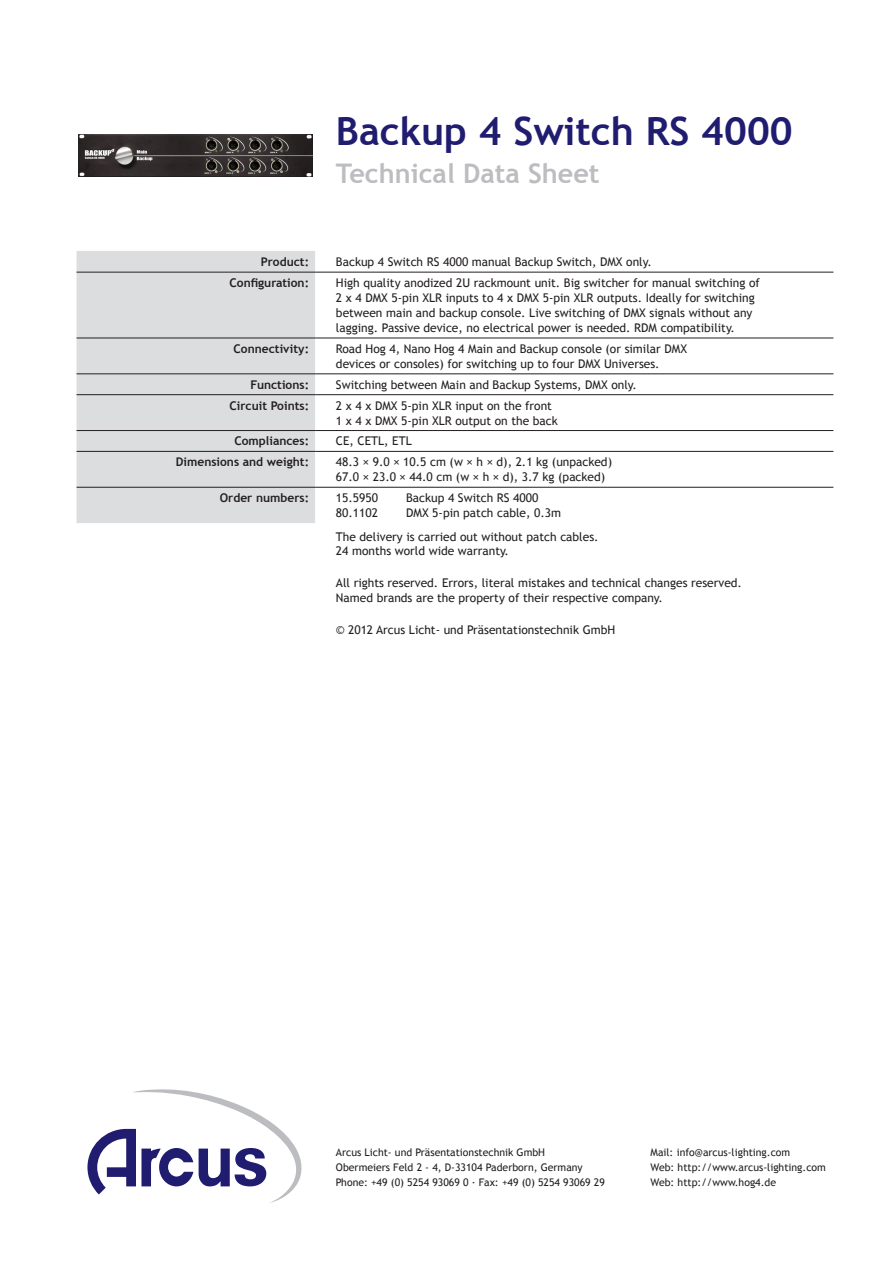
<style>
.page{position:relative;width:893px;height:1263px;background:#fff}
.page>*{position:absolute;margin:0;border:0;box-sizing:border-box;transform-origin:0 0}
.Große_Absatzüberschr{font:700 39px "Trebuchet MS";color:#201c70}
.Große_Absatzüberschr-2{font:700 27px "Trebuchet MS";color:#bcbdc0}
.Bla2{font:12px/15px "Trebuchet MS";color:#231f20}
.Abschnittstext_-_sch{font:12px/14.4px "Trebuchet MS";color:#231f20}
.Bla{font:700 12px "Trebuchet MS";color:#231f20}
.Einfache_Adresszeile{font:10.5px/15px "Trebuchet MS";color:#231f20}
</style>
<div class="page">
<svg style="left:87px;top:1089px;width:215px;height:114px"></svg>
<img style="left:79px;top:134px;width:234px;height:42px">
<div style="left:77px;top:251px;width:238px;height:272px;background:#dcdddf"></div>
<div style="left:77px;top:273px;width:238px;height:101px;background:#dcdddf"></div>
<hr style="left:77px;top:272px;width:238px;height:1px;background:#231f20">
<hr style="left:315px;top:272px;width:518px;height:1px;background:#231f20">
<hr style="left:77px;top:338px;width:238px;height:1px;background:#231f20">
<hr style="left:315px;top:338px;width:518px;height:1px;background:#231f20">
<hr style="left:77px;top:374px;width:238px;height:1px;background:#231f20">
<hr style="left:315px;top:374px;width:518px;height:1px;background:#231f20">
<hr style="left:77px;top:394px;width:238px;height:1px;background:#231f20">
<hr style="left:315px;top:394px;width:518px;height:1px;background:#231f20">
<hr style="left:77px;top:430px;width:238px;height:1px;background:#231f20">
<hr style="left:315px;top:430px;width:518px;height:1px;background:#231f20">
<hr style="left:77px;top:451px;width:238px;height:1px;background:#231f20">
<hr style="left:315px;top:451px;width:518px;height:1px;background:#231f20">
<hr style="left:77px;top:487px;width:238px;height:1px;background:#231f20">
<hr style="left:315px;top:487px;width:518px;height:1px;background:#231f20">
<p class="Große_Absatzüberschr" style="left:336px;top:106px;width:458px">Backup 4 Switch RS 4000</p>
<p class="Große_Absatzüberschr-2" style="left:336px;top:157px;width:265px">Technical Data Sheet</p>
<p class="Bla" style="left:261px;top:254px;width:50px">Product:</p>
<p class="Bla2" style="left:336px;top:254px;width:317px">Backup 4 Switch RS 4000 manual Backup Switch, DMX only.</p>
<p class="Bla" style="left:230px;top:275px;width:81px">Configuration:</p>
<p class="Bla2" style="left:336px;top:275px;width:426px">High quality anodized 2U rackmount unit. Big switcher for manual switching of 2 x 4 DMX 5-pin XLR inputs to 4 x DMX 5-pin XLR outputs. Ideally for switching between main and backup console. Live switching of DMX signals without any lagging. Passive device, no electrical power is needed. RDM compatibility.</p>
<p class="Bla" style="left:234px;top:341px;width:77px">Connectivity:</p>
<p class="Bla2" style="left:336px;top:341px;width:353px">Road Hog 4, Nano Hog 4 Main and Backup console (or similar DMX devices or consoles) for switching up to four DMX Universes.</p>
<p class="Bla" style="left:251px;top:377px;width:60px">Functions:</p>
<p class="Bla2" style="left:336px;top:377px;width:302px">Switching between Main and Backup Systems, DMX only.</p>
<p class="Bla" style="left:230px;top:398px;width:81px">Circuit Points:</p>
<p class="Bla2" style="left:336px;top:398px;width:223px">2 x 4 x DMX 5-pin XLR input on the front<br>1 x 4 x DMX 5-pin XLR output on the back</p>
<p class="Bla" style="left:234px;top:434px;width:76px">Compliances:</p>
<p class="Bla2" style="left:336px;top:434px;width:77px">CE, CETL, ETL</p>
<p class="Bla" style="left:176px;top:454px;width:135px">Dimensions and weight:</p>
<p class="Bla2" style="left:336px;top:455px;width:278px">48.3 × 9.0 × 10.5 cm (w × h × d), 2.1 kg (unpacked)<br>67.0 × 23.0 × 44.0 cm (w × h × d), 3.7 kg (packed)</p>
<p class="Bla" style="left:220px;top:490px;width:91px">Order numbers:</p>
<p class="Bla2" style="left:336px;top:490px;width:44px">15.5950</p>
<p class="Bla2" style="left:406px;top:490px;width:134px">Backup 4 Switch RS 4000</p>
<p class="Bla2" style="left:336px;top:505px;width:44px">80.1102</p>
<p class="Bla2" style="left:406px;top:505px;width:156px">DMX 5-pin patch cable, 0.3m</p>
<p class="Abschnittstext_-_sch" style="left:336px;top:529px;width:264px">The delivery is carried out without patch cables.<br>24 months world wide warranty.</p>
<p class="Abschnittstext_-_sch" style="left:336px;top:576px;width:407px">All rights reserved. Errors, literal mistakes and technical changes reserved.<br>Named brands are the property of their respective company.</p>
<p class="Abschnittstext_-_sch" style="left:336px;top:623px;width:281px">© 2012 Arcus Licht- und Präsentationstechnik GmbH</p>
<p class="Einfache_Adresszeile" style="left:336px;top:1145px;width:270px">Arcus Licht- und Präsentationstechnik GmbH<br>Obermeiers Feld 2 - 4, D-33104 Paderborn, Germany<br>Phone: +49 (0) 5254 93069 0 · Fax: +49 (0) 5254 93069 29</p>
<p class="Einfache_Adresszeile" style="left:651px;top:1145px;width:177px">Mail: info@arcus-lighting.com<br>Web: http://www.arcus-lighting.com<br>Web: http://www.hog4.de</p>
</div>
